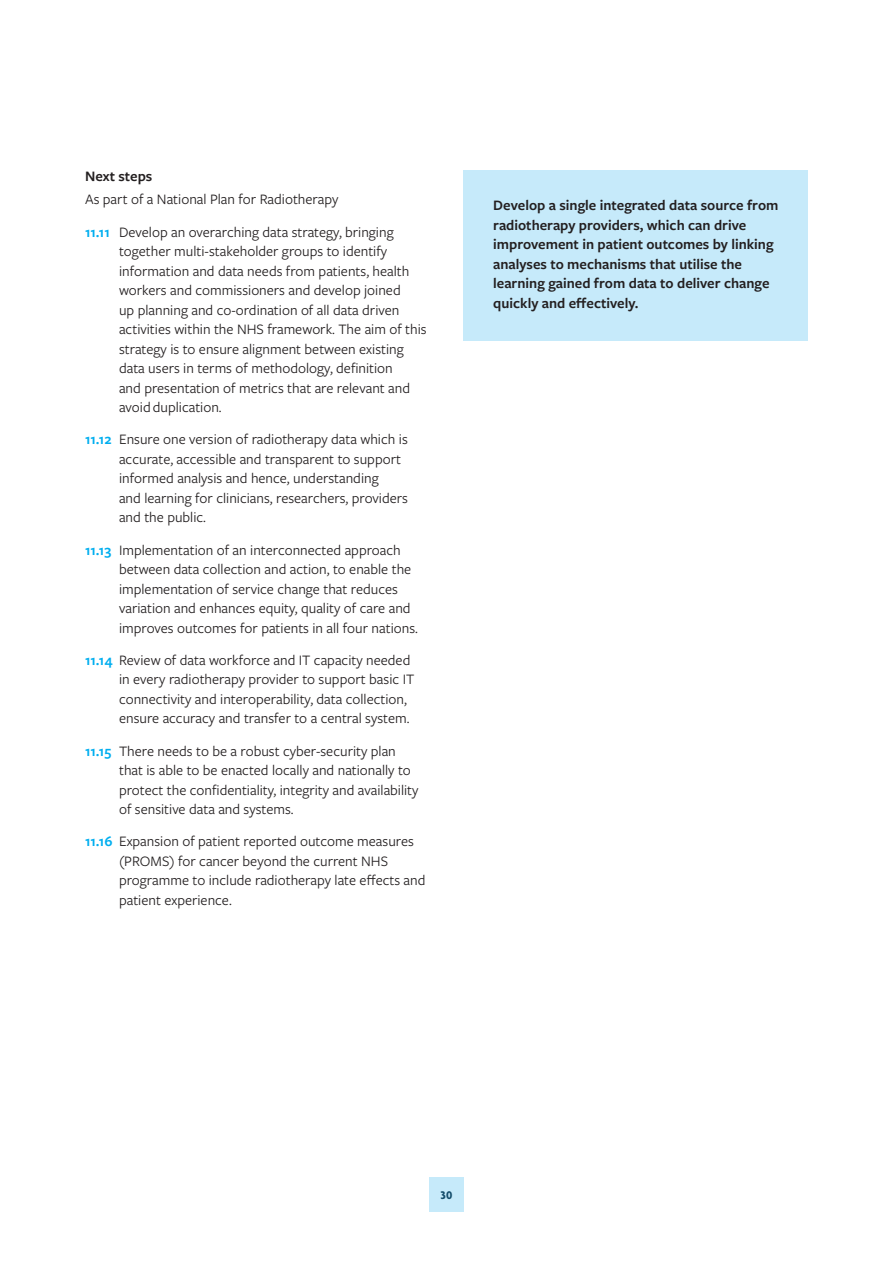
<style>
.page{position:relative;width:893px;height:1263px;background:#fff}
.page>*{position:absolute;margin:0;border:0;box-sizing:border-box;transform-origin:0 0}
.t1{font:15px/19.5px "Freight Sans Pro";color:#231f20}
.t2{font:600 15px/19.5px "Freight Sans Pro";color:#231f20}
.t3{font:700 12px "Agenda";color:#144d6b}
.s1{font-weight:600;color:#00aeef}
</style>
<div class="page">
<div style="left:429px;top:1178px;width:34px;height:34px;background:#c6eafa"></div>
<div style="left:463px;top:170px;width:345px;height:170px;background:#c6eafa"></div>
<p class="t2" style="left:85px;top:165px;width:69px">Next steps</p>
<p class="t1" style="left:85px;top:183px;width:310px;line-height:32.2px">As part of a National Plan for Radiotherapy<br><span class="s1">11.11</span> Develop an overarching data strategy, bringing</p>
<p class="t1" style="left:119px;top:241px;width:309px">together multi-stakeholder groups to identify information and data needs from patients, health workers and commissioners and develop joined<br>up planning and co-ordination of all data driven activities within the NHS framework. The aim of this strategy is to ensure alignment between existing data users in terms of methodology, definition<br>and presentation of metrics that are relevant and avoid duplication.</p>
<p class="t1" style="left:119px;top:429px;width:290px;text-indent:-34px"><span class="s1">11.12</span> Ensure one version of radiotherapy data which is accurate, accessible and transparent to support informed analysis and hence, understanding<br>and learning for clinicians, researchers, providers and the public.</p>
<p class="t1" style="left:119px;top:539px;width:300px;text-indent:-34px"><span class="s1">11.13</span> Implementation of an interconnected approach between data collection and action, to enable the implementation of service change that reduces variation and enhances equity, quality of care and improves outcomes for patients in all four nations.</p>
<p class="t1" style="left:119px;top:650px;width:297px;text-indent:-34px"><span class="s1">11.14</span> Review of data workforce and IT capacity needed in every radiotherapy provider to support basic IT connectivity and interoperability, data collection, ensure accuracy and transfer to a central system.</p>
<p class="t1" style="left:119px;top:740px;width:301px;text-indent:-34px"><span class="s1">11.15</span> There needs to be a robust cyber-security plan that is able to be enacted locally and nationally to protect the confidentiality, integrity and availability of sensitive data and systems.</p>
<p class="t1" style="left:119px;top:831px;width:308px;text-indent:-34px"><span class="s1">11.16</span> Expansion of patient reported outcome measures (PROMS) for cancer beyond the current NHS programme to include radiotherapy late effects and patient experience.</p>
<p class="t2" style="left:493px;top:195px;width:287px">Develop a single integrated data source from radiotherapy providers, which can drive improvement in patient outcomes by linking analyses to mechanisms that utilise the learning gained from data to deliver change quickly and effectively.</p>
<p class="t3" style="left:441px;top:1189px;width:13px">30</p>
</div>
